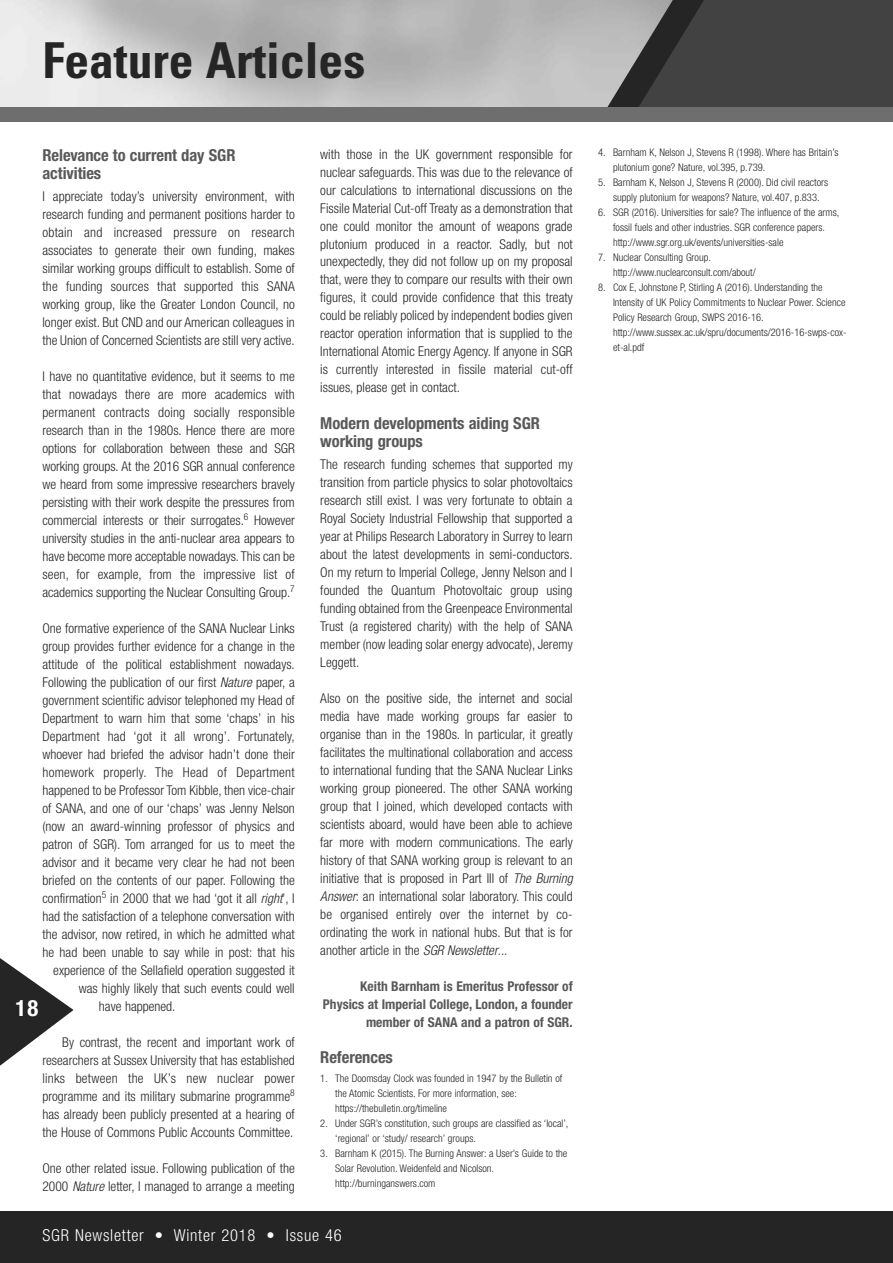
<style>
.page{position:relative;width:893px;height:1263px;background:#fff}
.page>*{position:absolute;margin:0;border:0;box-sizing:border-box;transform-origin:0 0}
.t1{font:700 condensed 49.5px "Univers";color:#252525}
.t2{font:700 condensed 22.5px "Helvetica Neue";color:#fff}
.t3{font:700 condensed 16.5px/18px "Helvetica Neue";letter-spacing:-.005em;color:#595959}
.t4{font:300 condensed 16.5px "Helvetica Neue";letter-spacing:.05em;color:#fff}
.t5{font:300 condensed 13.5px/18px "Helvetica Neue";color:#252525;text-align:justify}
.t6{font:700 condensed 13.5px/18px "Helvetica Neue";color:#595959;text-align:right}
.t7{font:300 condensed 13.5px "Helvetica Neue";letter-spacing:.02em;color:#252525}
.t8{font:300 condensed 10.5px/15px "Helvetica Neue";color:#252525}
.s1{font-style:italic}
</style>
<div class="page">
<div style="left:0;top:1212px;width:893px;height:51px;background:#252525"></div>
<svg style="left:603px;top:0;width:290px;height:107px;background:#4e4e4e"></svg>
<div style="left:0;top:107px;width:893px;height:15px;background:#6e6e6e"></div>
<svg style="left:0;top:958px;width:74px;height:108px"></svg>
<h1 class="t1" style="left:42px;top:43px;width:324px">Feature Articles</h1>
<p class="t3" style="left:42px;top:147px;width:195px">Relevance to current day SGR activities</p>
<p class="t5" style="left:42px;top:188px;width:254px">I appreciate today’s university environment, with research funding and permanent positions harder to obtain and increased pressure on research associates to generate their own funding, makes similar working groups difficult to establish. Some of the funding sources that supported this SANA working group, like the Greater London Council, no longer exist. But CND and our American colleagues in the Union of Concerned Scientists are still very active.</p>
<p class="t5" style="left:42px;top:368px;width:254px">I have no quantitative evidence, but it seems to me that nowadays there are more academics with permanent contracts doing socially responsible research than in the 1980s. Hence there are more options for collaboration between these and SGR working groups. At the 2016 SGR annual conference we heard from some impressive researchers bravely persisting with their work despite the pressures from commercial interests or their surrogates.<sup>6</sup> However university studies in the anti-nuclear area appears to have become more acceptable nowadays. This can be seen, for example, from the impressive list of academics supporting the Nuclear Consulting Group.<sup>7</sup></p>
<p class="t5" style="left:42px;top:620px;width:254px">One formative experience of the SANA Nuclear Links</p>
<p class="t5" style="left:42px;top:638px;width:254px">group provides further evidence for a change in the</p>
<p class="t5" style="left:42px;top:656px;width:254px">attitude of the political establishment nowadays.</p>
<p class="t5" style="left:42px;top:674px;width:254px">Following the publication of our first <span class="s1">Nature</span> paper, a</p>
<p class="t5" style="left:42px;top:692px;width:254px">government scientific advisor telephoned my Head of</p>
<p class="t5" style="left:42px;top:710px;width:254px">Department to warn him that some ‘chaps’ in his</p>
<p class="t5" style="left:42px;top:728px;width:254px">Department had ‘got it all wrong’. Fortunately,</p>
<p class="t5" style="left:42px;top:746px;width:254px">whoever had briefed the advisor hadn’t done their</p>
<p class="t7" style="left:42px;top:767px;width:254px">homework properly. The Head of Department</p>
<p class="t5" style="left:42px;top:782px;width:254px">happened to be Professor Tom Kibble, then vice-chair</p>
<p class="t5" style="left:42px;top:800px;width:254px">of SANA, and one of our ‘chaps’ was Jenny Nelson</p>
<p class="t5" style="left:42px;top:818px;width:254px">(now an award-winning professor of physics and</p>
<p class="t5" style="left:42px;top:836px;width:254px">patron of SGR). Tom arranged for us to meet the</p>
<p class="t5" style="left:42px;top:854px;width:254px">advisor and it became very clear he had not been</p>
<p class="t5" style="left:42px;top:872px;width:254px">briefed on the contents of our paper. Following the</p>
<p class="t5" style="left:42px;top:890px;width:254px">confirmation<sup>5</sup> in 2000 that we had ‘got it all <span class="s1">right</span>’, I</p>
<p class="t5" style="left:42px;top:908px;width:254px">had the satisfaction of a telephone conversation with</p>
<p class="t5" style="left:42px;top:926px;width:254px">the advisor, now retired, in which he admitted what</p>
<p class="t5" style="left:42px;top:944px;width:254px">he had been unable to say while in post: that his</p>
<p class="t5" style="left:53px;top:962px;width:243px">experience of the Sellafield operation suggested it</p>
<p class="t5" style="left:79px;top:980px;width:217px">was highly likely that such events could well</p>
<p class="t5" style="left:99px;top:998px;width:78px">have happened.</p>
<p class="t5" style="left:42px;top:1034px;width:254px;text-indent:20px">By contrast, the recent and important work of researchers at Sussex University that has established links between the UK’s new nuclear power programme and its military submarine programme<sup>8 </sup>has already been publicly presented at a hearing of the House of Commons Public Accounts Committee.</p>
<p class="t5" style="left:42px;top:1160px;width:254px">One other related issue. Following publication of the<br>2000 <span class="s1">Nature</span> letter, I managed to arrange a meeting</p>
<h2 class="t2" style="left:15px;top:999px;width:24px">18</h2>
<p class="t5" style="left:320px;top:146px;width:254px">with those in the UK government responsible for nuclear safeguards. This was due to the relevance of our calculations to international discussions on the Fissile Material Cut-off Treaty as a demonstration that one could monitor the amount of weapons grade plutonium produced in a reactor. Sadly, but not unexpectedly, they did not follow up on my proposal that, were they to compare our results with their own figures, it could provide confidence that this treaty could be reliably policed by independent bodies given reactor operation information that is supplied to the International Atomic Energy Agency. If anyone in SGR is currently interested in fissile material cut-off issues, please get in contact.</p>
<p class="t3" style="left:320px;top:415px;width:221px">Modern developments aiding SGR working groups</p>
<p class="t5" style="left:320px;top:456px;width:254px">The research funding schemes that supported my transition from particle physics to solar photovoltaics research still exist. I was very fortunate to obtain a Royal Society Industrial Fellowship that supported a year at Philips Research Laboratory in Surrey to learn about the latest developments in semi-conductors.<br>On my return to Imperial College, Jenny Nelson and I founded the Quantum Photovoltaic group using funding obtained from the Greenpeace Environmental Trust (a registered charity) with the help of SANA member (now leading solar energy advocate), Jeremy Leggett.</p>
<p class="t5" style="left:320px;top:690px;width:254px">Also on the positive side, the internet and social media have made working groups far easier to organise than in the 1980s. In particular, it greatly facilitates the multinational collaboration and access to international funding that the SANA Nuclear Links working group pioneered. The other SANA working group that I joined, which developed contacts with scientists aboard, would have been able to achieve far more with modern communications. The early history of that SANA working group is relevant to an initiative that is proposed in Part III of <span class="s1">The Burning Answer</span>: an international solar laboratory. This could be organised entirely over the internet by co&shy;ordinating the work in national hubs. But that is for another article in the <span class="s1">SGR Newsletter</span>...</p>
<p class="t6" style="left:323px;top:978px;width:251px">Keith Barnham is Emeritus Professor of<br>Physics at Imperial College, London, a founder member of SANA and a patron of SGR.</p>
<p class="t3" style="left:320px;top:1049px;width:74px">References</p>
<p class="t8" style="left:335px;top:1072px;width:229px;text-indent:-15px">1. The Doomsday Clock was founded in 1947 by the Bulletin of the Atomic Scientists. For more information, see: https://thebulletin.org/timeline</p>
<p class="t8" style="left:335px;top:1117px;width:235px;text-indent:-15px">2. Under SGR’s constitution, such groups are classified as ‘local’, ‘regional’ or ‘study/ research’ groups.</p>
<p class="t8" style="left:335px;top:1147px;width:234px;text-indent:-15px">3. Barnham K (2015). The Burning Answer: a User’s Guide to the<br>Solar Revolution. Weidenfeld and Nicolson. http://burninganswers.com</p>
<p class="t4" style="left:42px;top:1229px;width:301px">SGR Newsletter • Winter 2018 • Issue 46</p>
<p class="t8" style="left:613px;top:146px;width:227px;text-indent:-15px">4. Barnham K, Nelson J, Stevens R (1998). Where has Britain’s plutonium gone? Nature, vol.395, p.739.</p>
<p class="t8" style="left:598px;top:176px;width:231px;text-align:center">5. Barnham K, Nelson J, Stevens R (2000). Did civil reactors supply plutonium for weapons? Nature, vol.407, p.833.</p>
<p class="t8" style="left:613px;top:206px;width:228px;text-indent:-15px">6. SGR (2016). Universities for sale? The influence of the arms, fossil fuels and other industries. SGR conference papers. http://www.sgr.org.uk/events/universities-sale</p>
<p class="t8" style="left:613px;top:251px;width:144px;text-indent:-15px">7. Nuclear Consulting Group. http://www.nuclearconsult.com/about/</p>
<p class="t8" style="left:613px;top:281px;width:235px;text-indent:-15px">8. Cox E, Johnstone P, Stirling A (2016). Understanding the Intensity of UK Policy Commitments to Nuclear Power. Science Policy Research Group, SWPS 2016-16. http://www.sussex.ac.uk/spru/documents/2016-16-swps-cox&shy;et-al.pdf</p>
</div>
